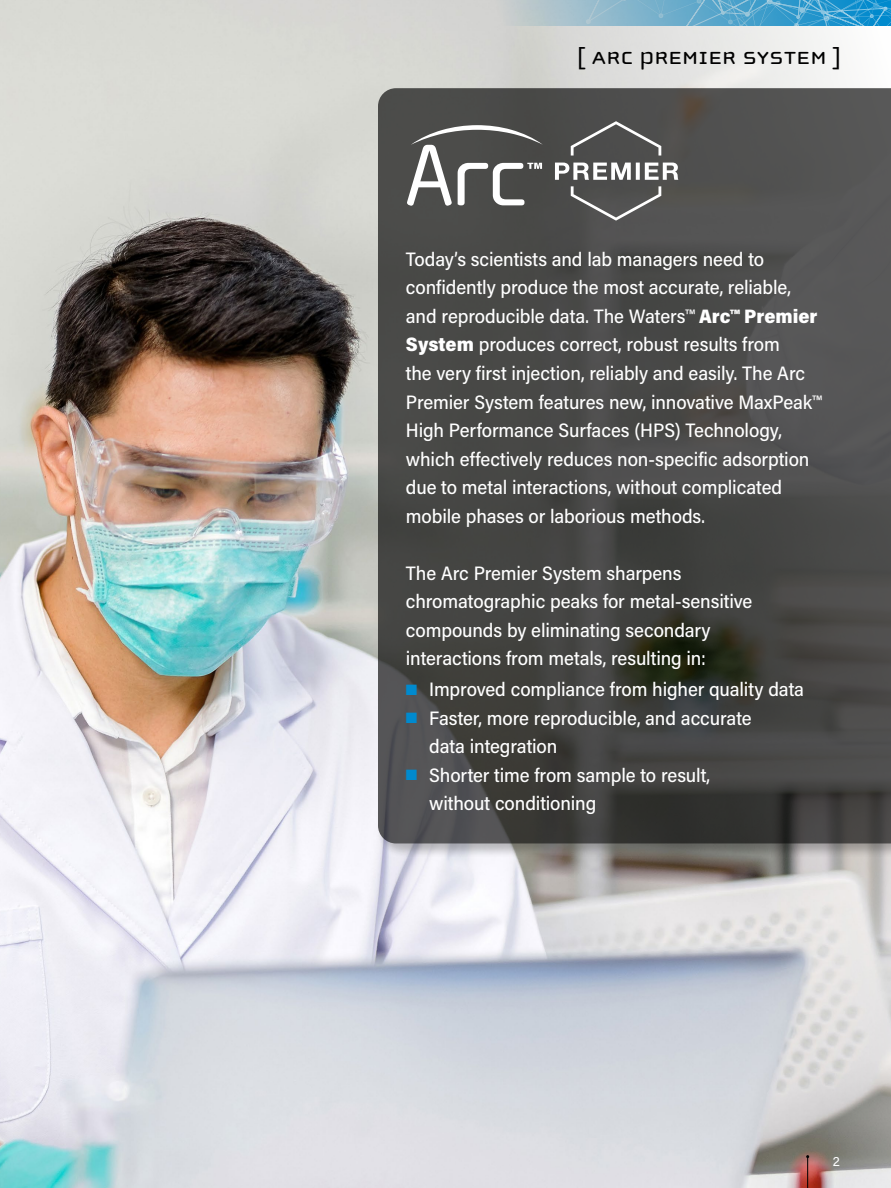
<style>
.page{position:relative;width:891px;height:1188px;background:#fff}
.page>*{position:absolute;margin:0;border:0;box-sizing:border-box;transform-origin:0 0}
.t1{font:25.5px "Cholla Unicase";letter-spacing:.025em;color:#000;scale:1.1 1}
.t2{font:500 19.5px/28.5px "Acumin Pro Semi Cond";letter-spacing:-.005em;color:#fff}
.t3{font:13.5px "Acumin Pro";color:#fff}
.s1{font-weight:900}
.s2{color:#008ace}
</style>
<div class="page">
<img style="left:0;top:0;width:891px;height:1188px">
<hr style="left:807px;top:1157px;width:1px;height:31px;background:#000">
<div style="left:376px;top:87px;width:515px;height:771px;background:#000;opacity:.39"></div>
<svg style="left:378px;top:88px;width:513px;height:755px;background:#484846"></svg>
<svg style="left:407px;top:125px;width:136px;height:81px"></svg>
<svg style="left:571px;top:121px;width:90px;height:35px;background:#5e5e5d"></svg>
<svg style="left:571px;top:186px;width:90px;height:35px;background:#616160"></svg>
<svg style="left:555px;top:163px;width:123px;height:17px"></svg>
<h1 class="t1" style="left:577px;top:45px;width:242px">[ ARC PREMIER SYSTEM ]</h1>
<p class="t2" style="left:406px;top:244px;width:417px">Today’s scientists and lab managers need to confidently produce the most accurate, reliable, and reproducible data. The Waters™ <span class="s1">Arc™ Premier System</span> produces correct, robust results from<br>the very first injection, reliably and easily. The Arc Premier System features new, innovative MaxPeak™ High Performance Surfaces (HPS) Technology, which effectively reduces non-specific adsorption due to metal interactions, without complicated mobile phases or laborious methods.</p>
<p class="t2" style="left:406px;top:558px;width:348px">The Arc Premier System sharpens chromatographic peaks for metal-sensitive compounds by eliminating secondary interactions from metals, resulting in:</p>
<p class="t2" style="left:406px;top:675px;width:400px"><span class="s2">■</span> Improved compliance from higher quality data</p>
<p class="t2" style="left:429px;top:703px;width:324px;text-indent:-23px"><span class="s2">■</span> Faster, more reproducible, and accurate data integration</p>
<p class="t2" style="left:429px;top:760px;width:282px;text-indent:-23px"><span class="s2">■</span> Shorter time from sample to result, without conditioning</p>
<p class="t3" style="left:833px;top:1151px;width:9px">2</p>
</div>
